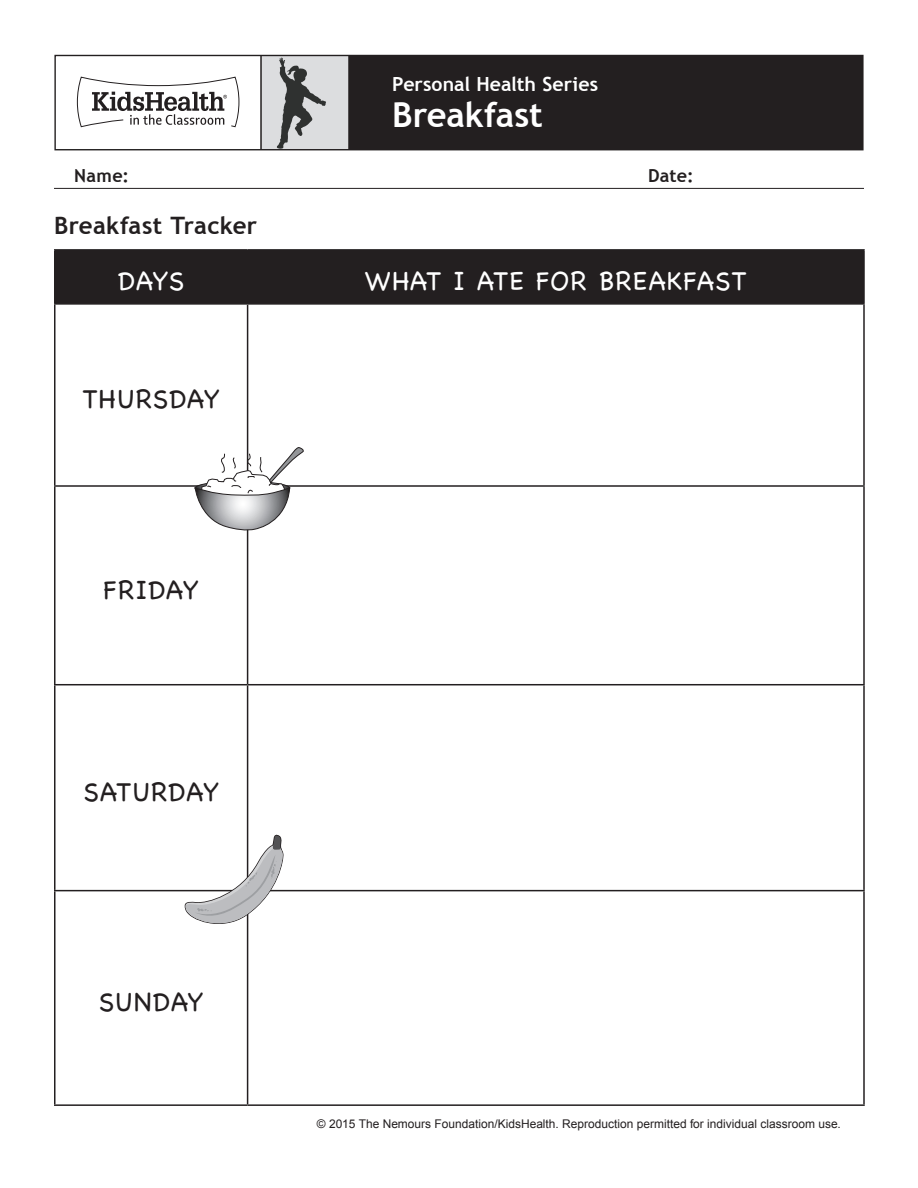
<style>
.page{position:relative;width:918px;height:1188px;background:#fff}
.page>*{position:absolute;margin:0;border:0;box-sizing:border-box;transform-origin:0 0}
.t1{font:700 34.5px "Trebuchet MS";color:#fff}
.t2{font:27px "Chalkboard";letter-spacing:.02em;color:#231f20}
.t3{font:27px "Chalkboard";letter-spacing:.02em;color:#fff}
.t4{font:700 24px "Trebuchet MS";letter-spacing:.015em;color:#231f20}
.t5{font:700 19.5px "Trebuchet MS";color:#fff}
.t6{font:700 18px "Trebuchet MS";letter-spacing:.015em;color:#231f20}
.t7{font:12px "Arial";color:#231f20}
</style>
<div class="page">
<div style="left:261px;top:55px;width:88px;height:95px;background:#dcdddf"></div>
<div style="left:349px;top:55px;width:513px;height:95px;background:#231f20"></div>
<svg style="left:76px;top:76px;width:164px;height:52px"></svg>
<hr style="left:348px;top:55px;width:2px;height:95px;background:#231f20">
<hr style="left:260px;top:55px;width:2px;height:95px;background:#231f20">
<div style="left:54px;top:55px;width:810px;height:95px;border:1px solid #231f20"></div>
<svg style="left:277px;top:57px;width:49px;height:91px"></svg>
<hr style="left:54px;top:188px;width:810px;height:1px;background:#231f20">
<div style="left:56px;top:251px;width:807px;height:52px;background:#231f20"></div>
<hr style="left:54px;top:249px;width:194px;height:2px;background:#231f20">
<hr style="left:54px;top:251px;width:2px;height:52px;background:#231f20">
<hr style="left:248px;top:249px;width:617px;height:2px;background:#231f20">
<hr style="left:247px;top:251px;width:1px;height:52px;background:#231f20">
<hr style="left:863px;top:251px;width:2px;height:52px;background:#231f20">
<hr style="left:54px;top:303px;width:194px;height:2px;background:#231f20">
<hr style="left:54px;top:305px;width:2px;height:180px;background:#231f20">
<hr style="left:248px;top:303px;width:617px;height:2px;background:#231f20">
<hr style="left:247px;top:305px;width:1px;height:180px;background:#231f20">
<hr style="left:863px;top:305px;width:2px;height:180px;background:#231f20">
<hr style="left:54px;top:485px;width:194px;height:2px;background:#231f20">
<hr style="left:54px;top:487px;width:2px;height:197px;background:#231f20">
<hr style="left:248px;top:485px;width:617px;height:2px;background:#231f20">
<hr style="left:247px;top:487px;width:1px;height:197px;background:#231f20">
<hr style="left:863px;top:487px;width:2px;height:197px;background:#231f20">
<hr style="left:54px;top:684px;width:194px;height:1px;background:#231f20">
<hr style="left:54px;top:685px;width:2px;height:205px;background:#231f20">
<hr style="left:248px;top:684px;width:617px;height:1px;background:#231f20">
<hr style="left:247px;top:685px;width:1px;height:205px;background:#231f20">
<hr style="left:863px;top:685px;width:2px;height:205px;background:#231f20">
<hr style="left:54px;top:890px;width:194px;height:1px;background:#231f20">
<hr style="left:54px;top:891px;width:2px;height:213px;background:#231f20">
<hr style="left:248px;top:890px;width:617px;height:1px;background:#231f20">
<hr style="left:247px;top:891px;width:1px;height:213px;background:#231f20">
<hr style="left:863px;top:891px;width:2px;height:213px;background:#231f20">
<hr style="left:54px;top:1104px;width:194px;height:2px;background:#231f20">
<hr style="left:248px;top:1104px;width:617px;height:2px;background:#231f20">
<svg style="left:194px;top:447px;width:111px;height:87px"></svg>
<svg style="left:183px;top:829px;width:102px;height:104px"></svg>
<h3 class="t5" style="left:392px;top:71px;width:207px">Personal Health Series</h3>
<h1 class="t1" style="left:392px;top:93px;width:152px">Breakfast</h1>
<h3 class="t6" style="left:74px;top:164px;width:56px">Name:</h3>
<h3 class="t6" style="left:648px;top:164px;width:47px">Date:</h3>
<h3 class="t4" style="left:54px;top:210px;width:205px">Breakfast Tracker</h3>
<h2 class="t3" style="left:118px;top:265px;width:68px">DAYS</h2>
<h2 class="t3" style="left:365px;top:265px;width:383px">WHAT I ATE FOR BREAKFAST</h2>
<h2 class="t2" style="left:83px;top:383px;width:139px">THURSDAY</h2>
<h2 class="t2" style="left:104px;top:573px;width:97px">FRIDAY</h2>
<h2 class="t2" style="left:83px;top:776px;width:138px">SATURDAY</h2>
<h2 class="t2" style="left:99px;top:986px;width:107px">SUNDAY</h2>
<p class="t7" style="left:317px;top:1116px;width:526px">© 2015 The Nemours Foundation/KidsHealth. Reproduction permitted for individual classroom use.</p>
</div>
